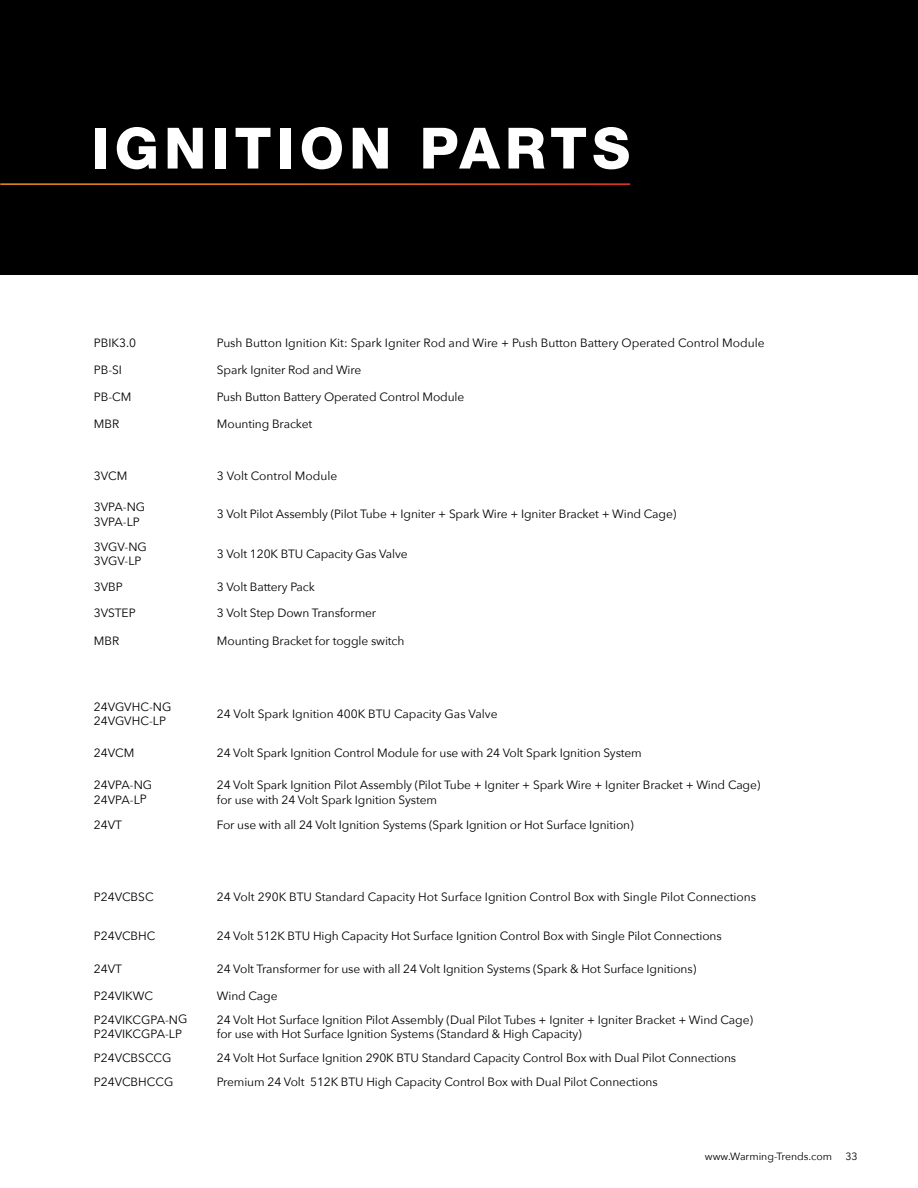
<style>
.page{position:relative;width:918px;height:1188px;background:#fff}
.page>*{position:absolute;margin:0;border:0;box-sizing:border-box;transform-origin:0 0}
.t1{font:800 57px "Helvetica Neue LT Std";letter-spacing:.09em;color:#fff}
.t2{font:12px/14.4px "Avenir Next";letter-spacing:-.01em;color:#000}
.t3{font:10.5px "Avenir Next";color:#000}
</style>
<div class="page">
<div style="left:0;top:0;width:918px;height:275px;background:#000"></div>
<hr style="left:0;top:183px;width:630px;height:2px;background:#fff">
<h1 class="t1" style="left:92px;top:114px;width:540px">IGNITION PARTS</h1>
<p class="t2" style="left:94px;top:335px;width:44px">PBIK3.0</p>
<p class="t2" style="left:217px;top:335px;width:549px">Push Button Ignition Kit: Spark Igniter Rod and Wire + Push Button Battery Operated Control Module</p>
<p class="t2" style="left:94px;top:363px;width:30px">PB-SI</p>
<p class="t2" style="left:217px;top:363px;width:146px">Spark Igniter Rod and Wire</p>
<p class="t2" style="left:94px;top:390px;width:39px">PB-CM</p>
<p class="t2" style="left:217px;top:390px;width:249px">Push Button Battery Operated Control Module</p>
<p class="t2" style="left:94px;top:417px;width:27px">MBR</p>
<p class="t2" style="left:217px;top:417px;width:97px">Mounting Bracket</p>
<p class="t2" style="left:94px;top:468px;width:35px">3VCM</p>
<p class="t2" style="left:217px;top:468px;width:122px">3 Volt Control Module</p>
<p class="t2" style="left:94px;top:499px;width:53px">3VPA-NG<br>3VPA-LP</p>
<p class="t2" style="left:217px;top:506px;width:461px">3 Volt Pilot Assembly (Pilot Tube + Igniter + Spark Wire + Igniter Bracket + Wind Cage)</p>
<p class="t2" style="left:94px;top:539px;width:55px">3VGV-NG<br>3VGV-LP</p>
<p class="t2" style="left:217px;top:546px;width:192px">3 Volt 120K BTU Capacity Gas Valve</p>
<p class="t2" style="left:94px;top:579px;width:31px">3VBP</p>
<p class="t2" style="left:217px;top:579px;width:99px">3 Volt Battery Pack</p>
<p class="t2" style="left:94px;top:605px;width:43px">3VSTEP</p>
<p class="t2" style="left:217px;top:605px;width:161px">3 Volt Step Down Transformer</p>
<p class="t2" style="left:94px;top:633px;width:27px">MBR</p>
<p class="t2" style="left:217px;top:633px;width:189px">Mounting Bracket for toggle switch</p>
<p class="t2" style="left:94px;top:699px;width:79px">24VGVHC-NG<br>24VGVHC-LP</p>
<p class="t2" style="left:217px;top:706px;width:282px">24 Volt Spark Ignition 400K BTU Capacity Gas Valve</p>
<p class="t2" style="left:94px;top:745px;width:42px">24VCM</p>
<p class="t2" style="left:217px;top:745px;width:426px">24 Volt Spark Ignition Control Module for use with 24 Volt Spark Ignition System</p>
<p class="t2" style="left:94px;top:778px;width:60px">24VPA-NG<br>24VPA-LP</p>
<p class="t2" style="left:217px;top:778px;width:545px">24 Volt Spark Ignition Pilot Assembly (Pilot Tube + Igniter + Spark Wire + Igniter Bracket + Wind Cage) for use with 24 Volt Spark Ignition System</p>
<p class="t2" style="left:94px;top:817px;width:30px">24VT</p>
<p class="t2" style="left:217px;top:817px;width:418px">For use with all 24 Volt Ignition Systems (Spark Ignition or Hot Surface Ignition)</p>
<p class="t2" style="left:94px;top:889px;width:61px">P24VCBSC</p>
<p class="t2" style="left:217px;top:889px;width:541px">24 Volt 290K BTU Standard Capacity Hot Surface Ignition Control Box with Single Pilot Connections</p>
<p class="t2" style="left:94px;top:928px;width:63px">P24VCBHC</p>
<p class="t2" style="left:217px;top:928px;width:506px">24 Volt 512K BTU High Capacity Hot Surface Ignition Control Box with Single Pilot Connections</p>
<p class="t2" style="left:94px;top:962px;width:30px">24VT</p>
<p class="t2" style="left:217px;top:962px;width:481px">24 Volt Transformer for use with all 24 Volt Ignition Systems (Spark &amp; Hot Surface Ignitions)</p>
<p class="t2" style="left:94px;top:988px;width:61px">P24VIKWC</p>
<p class="t2" style="left:217px;top:988px;width:62px">Wind Cage</p>
<p class="t2" style="left:94px;top:1012px;width:95px">P24VIKCGPA-NG<br>P24VIKCGPA-LP</p>
<p class="t2" style="left:217px;top:1012px;width:538px">24 Volt Hot Surface Ignition Pilot Assembly (Dual Pilot Tubes + Igniter + Igniter Bracket + Wind Cage) for use with Hot Surface Ignition Systems (Standard &amp; High Capacity)</p>
<p class="t2" style="left:94px;top:1050px;width:79px">P24VCBSCCG</p>
<p class="t2" style="left:217px;top:1050px;width:521px">24 Volt Hot Surface Ignition 290K BTU Standard Capacity Control Box with Dual Pilot Connections</p>
<p class="t2" style="left:94px;top:1074px;width:81px">P24VCBHCCG</p>
<p class="t2" style="left:217px;top:1074px;width:442px">Premium 24 Volt 512K BTU High Capacity Control Box with Dual Pilot Connections</p>
<p class="t3" style="left:705px;top:1147px;width:129px">www.Warming-Trends.com</p>
<p class="t3" style="left:845px;top:1147px;width:14px">33</p>
</div>
